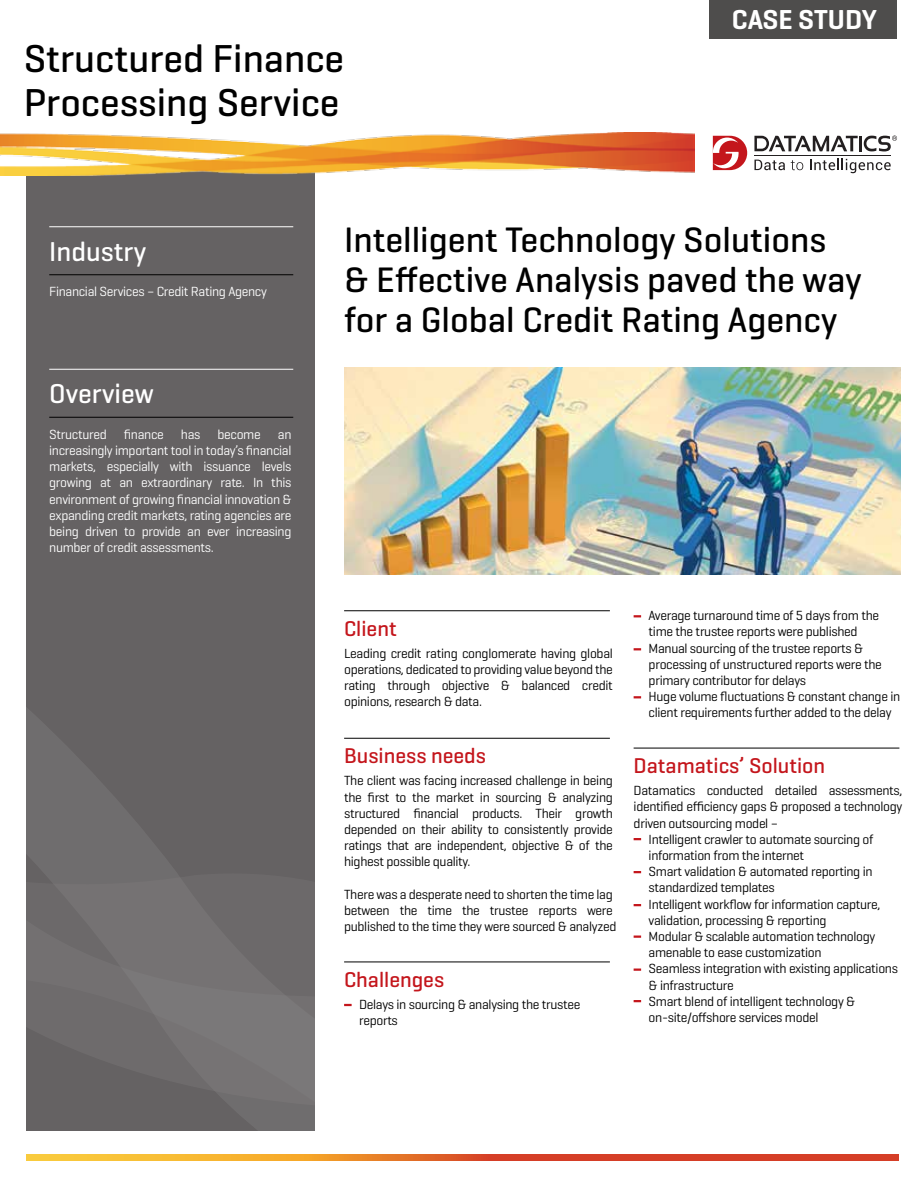
<style>
.page{position:relative;width:918px;height:1188px;background:#fff}
.page>*{position:absolute;margin:0;border:0;box-sizing:border-box;transform-origin:0 0}
.t1{font:500 39.6px/43.2px "Geogrotesque";color:#000}
.t2{font:500 36px/39.6px "Geogrotesque";color:#000}
.t3{font:600 27.9px "Geogrotesque";color:#fff}
.t4{font:500 27.75px "Geogrotesque";color:#fff}
.t5{font:500 21.75px "Geogrotesque";color:#c4161c}
.t6{font:13.5px/16.2px "Geogrotesque";letter-spacing:-.025em;color:#000}
.t7{font:13.5px/16.2px "Geogrotesque";letter-spacing:-.025em;color:#fff;text-align:justify}
</style>
<div class="page">
<svg style="left:27px;top:1155px;width:871px;height:6px;background:#e3712b"></svg>
<svg style="left:634px;top:1000px;width:7px;height:2px"></svg>
<svg style="left:634px;top:969px;width:7px;height:2px"></svg>
<svg style="left:634px;top:936px;width:7px;height:2px"></svg>
<svg style="left:634px;top:904px;width:7px;height:2px"></svg>
<svg style="left:634px;top:871px;width:7px;height:2px"></svg>
<svg style="left:634px;top:838px;width:7px;height:2px"></svg>
<hr style="left:634px;top:748px;width:265px;height:1px;background:#000">
<svg style="left:634px;top:696px;width:7px;height:2px"></svg>
<svg style="left:634px;top:648px;width:7px;height:2px"></svg>
<svg style="left:634px;top:615px;width:7px;height:2px"></svg>
<svg style="left:344px;top:1004px;width:8px;height:2px"></svg>
<hr style="left:344px;top:962px;width:266px;height:1px;background:#000">
<hr style="left:344px;top:738px;width:266px;height:1px;background:#000">
<hr style="left:344px;top:610px;width:266px;height:1px;background:#000">
<img style="left:344px;top:368px;width:557px;height:206px">
<div style="left:27px;top:170px;width:288px;height:961px;background:#656263"></div>
<svg style="left:27px;top:709px;width:288px;height:422px"></svg>
<hr style="left:49px;top:417px;width:244px;height:1px;background:#000">
<hr style="left:49px;top:369px;width:244px;height:1px;background:#fff">
<hr style="left:49px;top:274px;width:244px;height:1px;background:#000">
<hr style="left:49px;top:226px;width:244px;height:1px;background:#fff">
<img style="left:0;top:132px;width:694px;height:43px">
<svg style="left:754px;top:160px;width:31px;height:10px"></svg>
<svg style="left:791px;top:160px;width:12px;height:10px"></svg>
<svg style="left:810px;top:159px;width:81px;height:14px"></svg>
<hr style="left:754px;top:155px;width:137px;height:1px;background:#231f20">
<svg style="left:864px;top:136px;width:33px;height:15px"></svg>
<hr style="left:859px;top:136px;width:3px;height:15px;background:#231f20">
<svg style="left:754px;top:136px;width:104px;height:15px"></svg>
<svg style="left:713px;top:136px;width:34px;height:34px"></svg>
<div style="left:710px;top:0;width:187px;height:39px;background:#4e4d4c"></div>
<h1 class="t1" style="left:24px;top:36px;width:322px">Structured Finance<br>Processing Service</h1>
<h3 class="t3" style="left:732px;top:2px;width:147px">CASE STUDY</h3>
<h3 class="t4" style="left:49px;top:234px;width:99px">Industry</h3>
<p class="t7" style="left:49px;top:283px;width:219px">Financial Services – Credit Rating Agency</p>
<h3 class="t4" style="left:49px;top:376px;width:106px">Overview</h3>
<p class="t7" style="left:49px;top:426px;width:59px">Structured</p>
<p class="t7" style="left:124px;top:426px;width:41px">finance</p>
<p class="t7" style="left:181px;top:426px;width:21px">has</p>
<p class="t7" style="left:218px;top:426px;width:45px">become</p>
<p class="t7" style="left:49px;top:426px;width:244px;text-indent:229px">an increasingly important tool in today’s financial markets, especially with issuance levels growing at an extraordinary rate. In this environment of growing financial innovation &amp; expanding credit markets, rating agencies are being driven to provide an ever increasing number of credit assessments.</p>
<h2 class="t2" style="left:344px;top:220px;width:519px">Intelligent Technology Solutions<br>&amp; Effective Analysis paved the way for a Global Credit Rating Agency</h2>
<h3 class="t5" style="left:344px;top:615px;width:54px">Client</h3>
<p class="t6" style="left:344px;top:645px;width:270px;text-align:justify">Leading credit rating conglomerate having global operations, dedicated to providing value beyond the rating through objective &amp; balanced credit opinions, research &amp; data.</p>
<h3 class="t5" style="left:344px;top:742px;width:143px">Business needs</h3>
<p class="t6" style="left:344px;top:772px;width:270px;text-align:justify">The client was facing increased challenge in being the first to the market in sourcing &amp; analyzing structured financial products. Their growth depended on their ability to consistently provide ratings that are independent, objective &amp; of the highest possible quality.</p>
<p class="t6" style="left:344px;top:886px;width:274px">There was a desperate need to shorten the time lag between the time the trustee reports were published to the time they were sourced &amp; analyzed</p>
<h3 class="t5" style="left:344px;top:966px;width:102px">Challenges</h3>
<p class="t6" style="left:359px;top:996px;width:223px">Delays in sourcing &amp; analysing the trustee reports</p>
<p class="t6" style="left:649px;top:607px;width:253px">Average turnaround time of 5 days from the time the trustee reports were published<br>Manual sourcing of the trustee reports &amp; processing of unstructured reports were the primary contributor for delays<br>Huge volume fluctuations &amp; constant change in client requirements further added to the delay</p>
<h3 class="t5" style="left:634px;top:752px;width:193px">Datamatics’ Solution</h3>
<p class="t6" style="left:634px;top:782px;width:270px">Datamatics conducted detailed assessments,</p>
<p class="t6" style="left:634px;top:798px;width:270px">identified efficiency gaps &amp; proposed a technology</p>
<p class="t6" style="left:634px;top:814px;width:146px">driven outsourcing model –</p>
<p class="t6" style="left:649px;top:831px;width:226px">Intelligent crawler to automate sourcing of</p>
<p class="t6" style="left:649px;top:847px;width:157px">information from the internet</p>
<p class="t6" style="left:649px;top:863px;width:225px">Smart validation &amp; automated reporting in</p>
<p class="t6" style="left:649px;top:879px;width:128px">standardized templates</p>
<p class="t6" style="left:649px;top:895px;width:233px">Intelligent workflow for information capture,</p>
<p class="t6" style="left:649px;top:912px;width:179px">validation, processing &amp; reporting</p>
<p class="t6" style="left:649px;top:928px;width:228px">Modular &amp; scalable automation technology</p>
<p class="t6" style="left:649px;top:944px;width:174px">amenable to ease customization</p>
<p class="t6" style="left:649px;top:960px;width:251px">Seamless integration with existing applications</p>
<p class="t6" style="left:649px;top:976px;width:87px">&amp; infrastructure</p>
<p class="t6" style="left:649px;top:993px;width:208px">Smart blend of intelligent technology &amp;</p>
<p class="t6" style="left:649px;top:1009px;width:171px">on-site/offshore services model</p>
</div>
